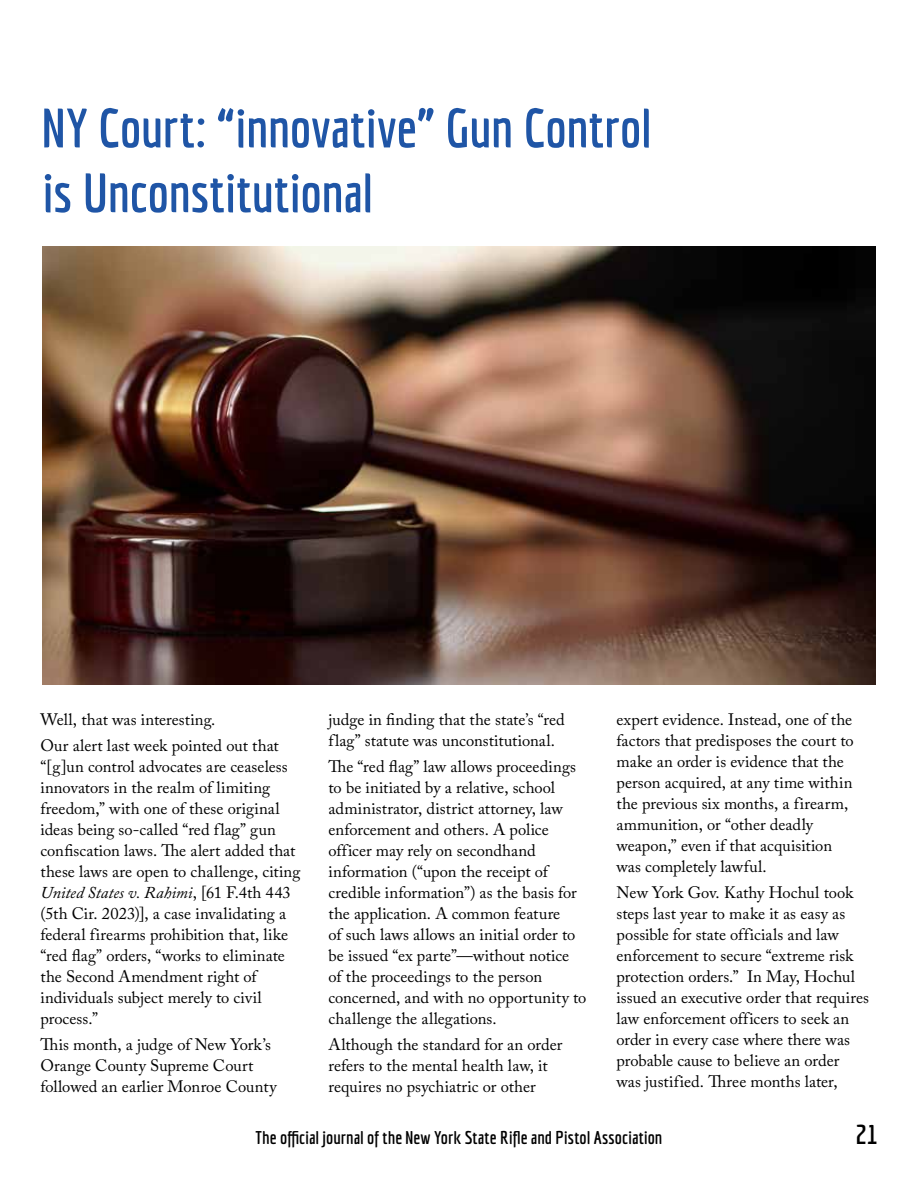
<style>
.page{position:relative;width:918px;height:1188px;background:#fff}
.page>*{position:absolute;margin:0;border:0;box-sizing:border-box;transform-origin:0 0}
.t1{font:700 54px/64.8px "Economica";letter-spacing:-.01em;color:#1f55a6}
.t2{font:700 27px "Economica";color:#000}
.t3{font:700 18px "Economica";color:#000}
.t4{font:16.5px/21px "Adobe Caslon Pro";color:#000}
.s1{font-style:italic}
</style>
<div class="page">
<img style="left:43px;top:247px;width:832px;height:438px">
<h1 class="t1" style="left:42px;top:95px;width:611px">NY Court: “innovative” Gun Control is Unconstitutional</h1>
<p class="t4" style="left:40px;top:706px;width:240px;line-height:26.2px">Well, that was interesting.<br>Our alert last week pointed out that</p>
<p class="t4" style="left:40px;top:756px;width:261px">“[g]un control advocates are ceaseless innovators in the realm of limiting freedom,” with one of these original ideas being so-called “red flag” gun confiscation laws. The alert added that these laws are open to challenge, citing <span class="s1">United States v. Rahimi</span>, [61 F.4th 443 (5th Cir. 2023)], a case invalidating a federal firearms prohibition that, like “red flag” orders, “works to eliminate the Second Amendment right of individuals subject merely to civil process.”</p>
<p class="t4" style="left:40px;top:1034px;width:238px">This month, a judge of New York’s<br>Orange County Supreme Court followed an earlier Monroe County</p>
<p class="t4" style="left:329px;top:708px;width:238px">judge in finding that the state’s “red flag” statute was unconstitutional.</p>
<p class="t4" style="left:329px;top:756px;width:259px">The “red flag” law allows proceedings to be initiated by a relative, school administrator, district attorney, law enforcement and others. A police officer may rely on secondhand information (“upon the receipt of credible information”) as the basis for the application. A common feature<br>of such laws allows an initial order to be issued “ex parte”—without notice of the proceedings to the person concerned, and with no opportunity to challenge the allegations.</p>
<p class="t4" style="left:329px;top:1034px;width:235px">Although the standard for an order refers to the mental health law, it requires no psychiatric or other</p>
<p class="t4" style="left:617px;top:708px;width:239px">expert evidence. Instead, one of the factors that predisposes the court to make an order is evidence that the person acquired, at any time within the previous six months, a firearm, ammunition, or “other deadly weapon,” even if that acquisition was completely lawful.</p>
<p class="t4" style="left:617px;top:882px;width:254px">New York Gov. Kathy Hochul took steps last year to make it as easy as possible for state officials and law enforcement to secure “extreme risk protection orders.” In May, Hochul issued an executive order that requires law enforcement officers to seek an order in every case where there was probable cause to believe an order<br>was justified. Three months later,</p>
<p class="t3" style="left:256px;top:1127px;width:408px">The official journal of the New York State Rifle and Pistol Association</p>
<h2 class="t2" style="left:855px;top:1119px;width:24px">21</h2>
</div>
